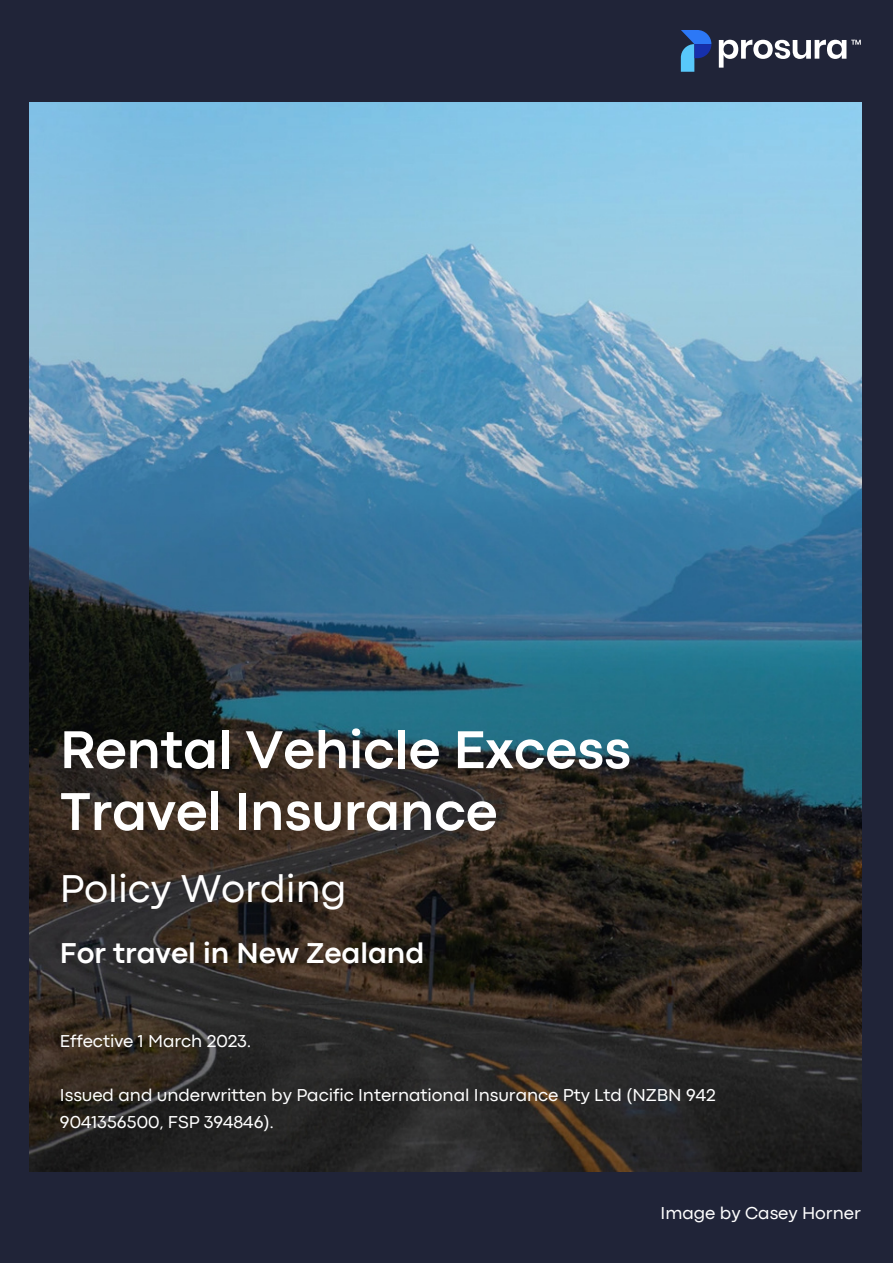
<style>
.page{position:relative;width:893px;height:1264px;background:#fff}
.page>*{position:absolute;margin:0;border:0;box-sizing:border-box;transform-origin:0 0}
.t1{font:700 55.5px/61.8px "Codec Pro";letter-spacing:-.005em;color:#fff}
.t2{font:40.5px "Codec Pro";letter-spacing:-.005em;color:#fff}
.t3{font:700 30px "Codec Pro";letter-spacing:-.005em;color:#fff}
.t4{font:18px/27px "Codec Pro";color:#fff}
</style>
<div class="page">
<div style="left:0;top:0;width:892px;height:1262px;background:#202438"></div>
<svg style="left:680px;top:30px;width:31px;height:42px"></svg>
<svg style="left:718px;top:40px;width:142px;height:28px"></svg>
<img style="left:30px;top:103px;width:830px;height:1068px">
<h1 class="t1" style="left:60px;top:723px;width:572px">Rental Vehicle Excess<br>Travel Insurance</h1>
<h2 class="t2" style="left:60px;top:873px;width:288px">Policy Wording</h2>
<h3 class="t3" style="left:60px;top:942px;width:366px">For travel in New Zealand</h3>
<p class="t4" style="left:60px;top:1028px;width:193px">Effective 1 March 2023.</p>
<p class="t4" style="left:60px;top:1082px;width:657px">Issued and underwritten by Pacific International Insurance Pty Ltd (NZBN 942<br>9041356500, FSP 394846).</p>
<p class="t4" style="left:660px;top:1201px;width:202px">Image by Casey Horner</p>
</div>
